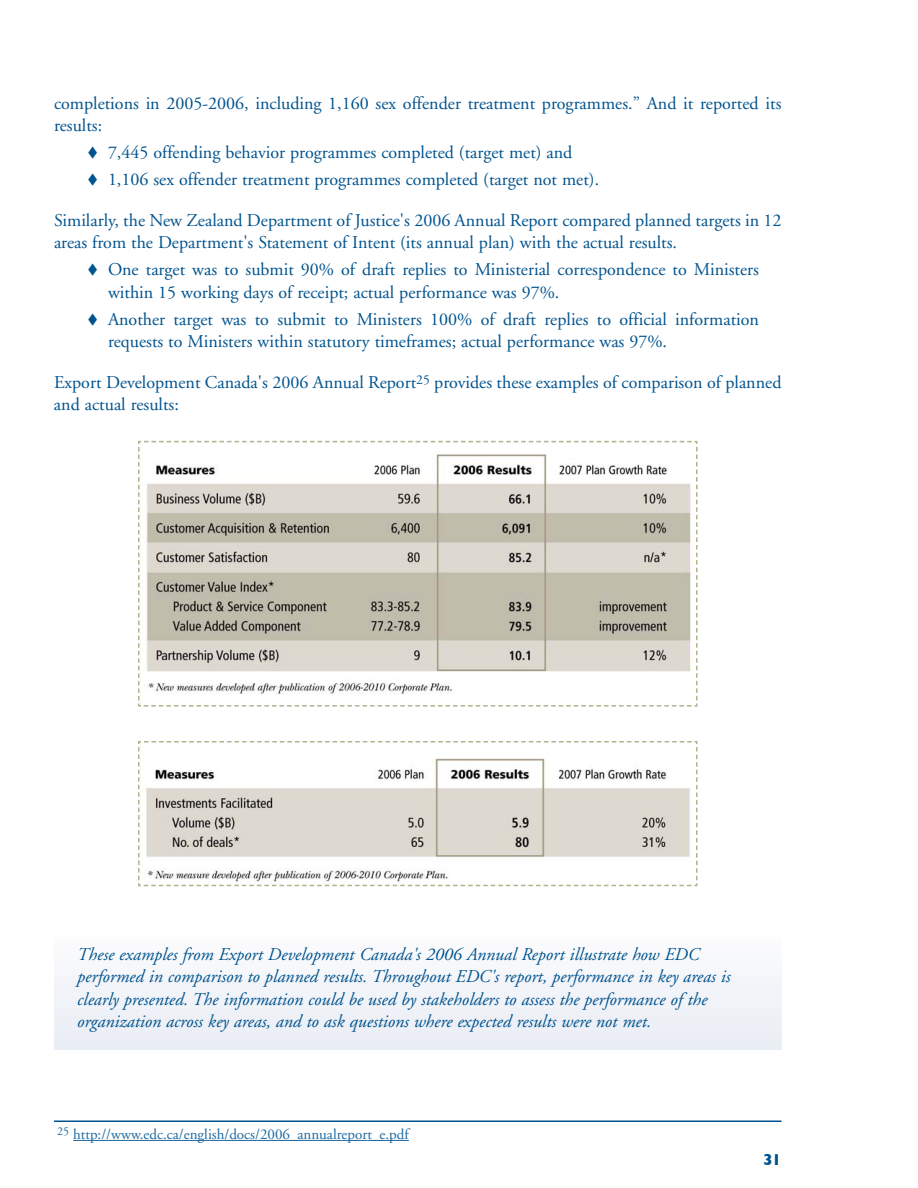
<style>
.page{position:relative;width:918px;height:1188px;background:#fff}
.page>*{position:absolute;margin:0;border:0;box-sizing:border-box;transform-origin:0 0}
.t1{font:18px/22.5px "Adobe Garamond";color:#00538e}
.t2{font:italic 18px/22.5px "Adobe Garamond";color:#00538e}
.t3{font:700 16.2px "Gill Sans";color:#00538e}
.t4{font:15px "Adobe Garamond";color:#1e69a0}
</style>
<div class="page">
<hr style="left:54px;top:1120px;width:728px;height:2px;background:#00538e">
<svg style="left:138px;top:440px;width:560px;height:267px"></svg>
<div style="left:54px;top:929px;width:728px;height:121px;background:#f3f4f9"></div>
<svg style="left:138px;top:741px;width:560px;height:146px"></svg>
<hr style="left:73px;top:1140px;width:67px;height:1px;background:#1e69a0">
<hr style="left:140px;top:1140px;width:202px;height:1px;background:#1e69a0">
<svg style="left:342px;top:1140px;width:26px;height:1px"></svg>
<hr style="left:368px;top:1140px;width:41px;height:1px;background:#1e69a0">
<p class="t1" style="left:54px;top:94px;width:729px">completions in 2005-2006, including 1,160 sex offender treatment programmes.” And it reported its results:</p>
<p class="t1" style="left:108px;top:141px;width:493px;line-height:27px">7,445 offending behavior programmes completed (target met) and<br>1,106 sex offender treatment programmes completed (target not met).</p>
<p class="t1" style="left:54px;top:211px;width:729px">Similarly, the New Zealand Department of Justice's 2006 Annual Report compared planned targets in 12 areas from the Department's Statement of Intent (its annual plan) with the actual results.</p>
<p class="t1" style="left:108px;top:260px;width:652px">One target was to submit 90% of draft replies to Ministerial correspondence to Ministers within 15 working days of receipt; actual performance was 97%.</p>
<p class="t1" style="left:108px;top:310px;width:653px">Another target was to submit to Ministers 100% of draft replies to official information requests to Ministers within statutory timeframes; actual performance was 97%.</p>
<p class="t1" style="left:54px;top:373px;width:729px">Export Development Canada's 2006 Annual Report<sup>25</sup> provides these examples of comparison of planned and actual results:</p>
<p class="t2" style="left:76px;top:944px;width:655px">These examples from Export Development Canada's 2006 Annual Report illustrate how EDC performed in comparison to planned results. Throughout EDC's report, performance in key areas is clearly presented. The information could be used by stakeholders to assess the performance of the organization across key areas, and to ask questions where expected results were not met.</p>
<p class="t4" style="left:57px;top:1128px;width:353px"><sup>25</sup> http://www.edc.ca/english/docs/2006_annualreport_e.pdf</p>
<p class="t3" style="left:763px;top:1150px;width:20px">31</p>
</div>
